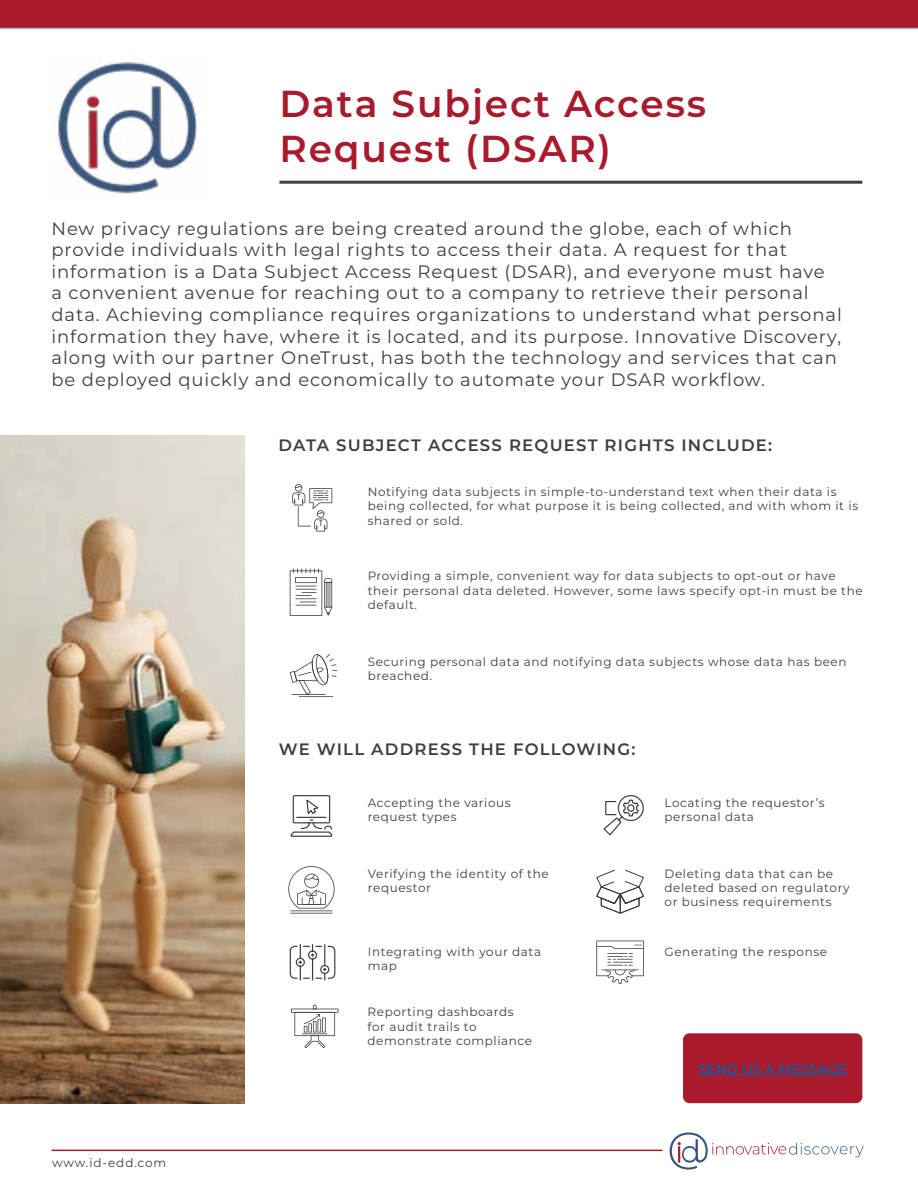
<style>
.page{position:relative;width:918px;height:1188px;background:#fff}
.page>*{position:absolute;margin:0;border:0;box-sizing:border-box;transform-origin:0 0}
.t1{font:600 37.5px/45px "Montserrat";letter-spacing:.05em;color:#a91a2d}
.t2{font:18px/21.6px "Montserrat";letter-spacing:.05em;color:#3e3d40}
.t3{font:600 16.5px "Montserrat";letter-spacing:.075em;color:#3e3d40}
.t4{font:600 13.5px "Montserrat";color:#165b9a}
.t5{font:12px/14.4px "Montserrat";letter-spacing:.05em;color:#3e3d40}
.t6{font:12px "Montserrat";letter-spacing:.075em;color:#3e3d40}
</style>
<div class="page">
<hr style="left:279px;top:181px;width:583px;height:3px;background:#3e3d40">
<img style="left:58px;top:62px;width:139px;height:132px">
<div style="left:0;top:0;width:918px;height:29px;background:#a91a2d"></div>
<img style="left:0;top:435px;width:244px;height:668px">
<svg style="left:290px;top:654px;width:47px;height:40px"></svg>
<hr style="left:292px;top:694px;width:34px;height:1px;background:#3e3d40">
<hr style="left:299px;top:696px;width:34px;height:1px;background:#3e3d40">
<svg style="left:290px;top:568px;width:42px;height:48px"></svg>
<svg style="left:292px;top:484px;width:40px;height:48px"></svg>
<svg style="left:290px;top:795px;width:43px;height:42px"></svg>
<svg style="left:603px;top:795px;width:41px;height:41px"></svg>
<svg style="left:289px;top:944px;width:47px;height:37px"></svg>
<svg style="left:288px;top:866px;width:47px;height:43px"></svg>
<hr style="left:290px;top:910px;width:43px;height:1px;background:#3e3d40">
<hr style="left:290px;top:913px;width:43px;height:1px;background:#3e3d40">
<svg style="left:596px;top:869px;width:48px;height:45px"></svg>
<svg style="left:596px;top:941px;width:48px;height:43px"></svg>
<hr style="left:292px;top:1009px;width:46px;height:3px;background:#3e3d40">
<svg style="left:294px;top:1005px;width:41px;height:43px"></svg>
<div style="left:683px;top:1033px;width:179px;height:70px;background:#a91a2d;border-radius:6px"></div>
<hr style="left:698px;top:1075px;width:149px;height:1px;background:#165b9a">
<hr style="left:52px;top:1150px;width:610px;height:1px;background:#a91a2d">
<svg style="left:670px;top:1132px;width:194px;height:38px"></svg>
<h1 class="t1" style="left:279px;top:79px;width:428px">Data Subject Access<br>Request (DSAR)</h1>
<p class="t2" style="left:52px;top:217px;width:792px">New privacy regulations are being created around the globe, each of which provide individuals with legal rights to access their data. A request for that information is a Data Subject Access Request (DSAR), and everyone must have<br>a convenient avenue for reaching out to a company to retrieve their personal data. Achieving compliance requires organizations to understand what personal information they have, where it is located, and its purpose. Innovative Discovery, along with our partner OneTrust, has both the technology and services that can be deployed quickly and economically to automate your DSAR workflow.</p>
<h3 class="t3" style="left:278px;top:434px;width:495px">DATA SUBJECT ACCESS REQUEST RIGHTS INCLUDE:</h3>
<p class="t5" style="left:368px;top:484px;width:492px">Notifying data subjects in simple-to-understand text when their data is being collected, for what purpose it is being collected, and with whom it is shared or sold.</p>
<p class="t5" style="left:368px;top:568px;width:497px">Providing a simple, convenient way for data subjects to opt-out or have their personal data deleted. However, some laws specify opt-in must be the default.</p>
<p class="t5" style="left:368px;top:654px;width:480px">Securing personal data and notifying data subjects whose data has been breached.</p>
<h3 class="t3" style="left:279px;top:738px;width:358px">WE WILL ADDRESS THE FOLLOWING:</h3>
<p class="t5" style="left:368px;top:795px;width:145px">Accepting the various request types</p>
<p class="t5" style="left:368px;top:866px;width:182px">Verifying the identity of the requestor</p>
<p class="t5" style="left:665px;top:795px;width:161px">Locating the requestor’s personal data</p>
<p class="t5" style="left:665px;top:866px;width:187px">Deleting data that can be deleted based on regulatory or business requirements</p>
<p class="t6" style="left:52px;top:1154px;width:116px">www.id-edd.com</p>
<p class="t5" style="left:368px;top:944px;width:175px">Integrating with your data map</p>
<p class="t5" style="left:665px;top:944px;width:164px">Generating the response</p>
<p class="t5" style="left:368px;top:1004px;width:166px">Reporting dashboards for audit trails to demonstrate compliance</p>
<p class="t4" style="left:698px;top:1059px;width:150px">SEND US A MESSAGE</p>
</div>
